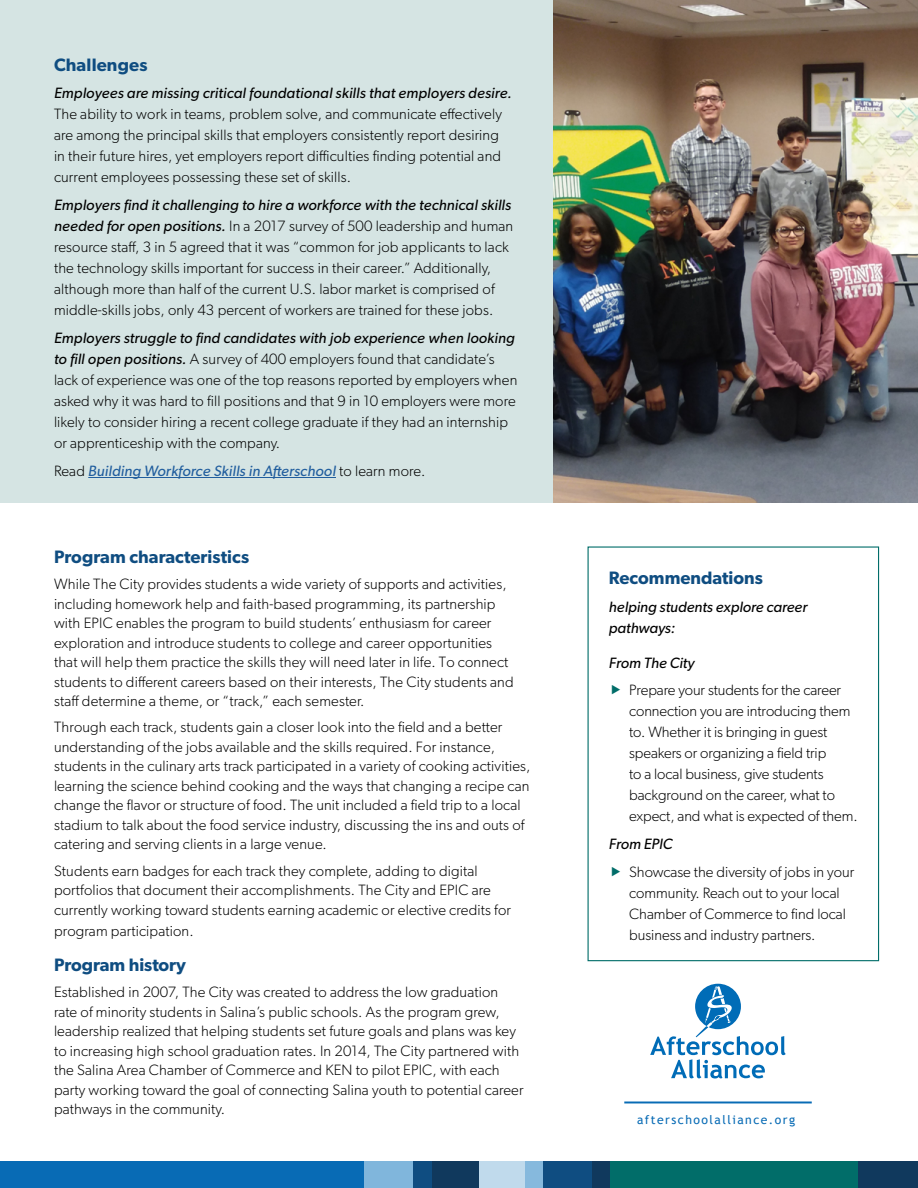
<style>
.page{position:relative;width:918px;height:1188px;background:#fff}
.page>*{position:absolute;margin:0;border:0;box-sizing:border-box;transform-origin:0 0}
.t1{font:600 18px "Gibson";color:#0f4d81}
.t2{font:300 15px/21px "Gibson";letter-spacing:.01em;color:#000}
.t3{font:italic 15px/21px "Gibson";color:#000}
.t4{font:italic 15px "Gibson";letter-spacing:.01em;color:#215e9e}
.t5{font:12.15px "Trebuchet MS";letter-spacing:.12em;color:#086bb5}
.s1{font-weight:400;font-style:italic}
.s2{font-weight:300;font-style:normal;color:#000}
</style>
<div class="page">
<div style="left:0;top:0;width:554px;height:502px;background:#d5e4e3"></div>
<img style="left:554px;top:0;width:364px;height:502px">
<hr style="left:88px;top:477px;width:248px;height:1px;background:#215e9e">
<div style="left:588px;top:546px;width:291px;height:415px;border:1px solid #016d69"></div>
<svg style="left:650px;top:984px;width:136px;height:94px"></svg>
<hr style="left:624px;top:1102px;width:188px;height:1px;background:#086bb5">
<div style="left:0;top:1161px;width:364px;height:27px;background:#086bb5"></div>
<div style="left:364px;top:1161px;width:70px;height:27px;background:#80b6dc"></div>
<div style="left:413px;top:1161px;width:45px;height:27px;background:#0f4d81"></div>
<div style="left:433px;top:1161px;width:65px;height:27px;background:#10395d"></div>
<div style="left:516px;top:1161px;width:28px;height:27px;background:#86b9dd"></div>
<div style="left:479px;top:1161px;width:46px;height:27px;background:#c0daec"></div>
<div style="left:544px;top:1161px;width:61px;height:27px;background:#0f4d81"></div>
<div style="left:592px;top:1161px;width:22px;height:27px;background:#10395d"></div>
<div style="left:610px;top:1161px;width:256px;height:27px;background:#016d69"></div>
<div style="left:859px;top:1161px;width:59px;height:27px;background:#10395d"></div>
<p class="t1" style="left:54px;top:54px;width:95px">Challenges</p>
<p class="t3" style="left:54px;top:82px;width:459px">Employees are missing critical foundational skills that employers desire.</p>
<p class="t2" style="left:54px;top:103px;width:449px">The ability to work in teams, problem solve, and communicate effectively are among the principal skills that employers consistently report desiring in their future hires, yet employers report difficulties finding potential and current employees possessing these set of skills.</p>
<p class="t2" style="left:54px;top:194px;width:461px"><span class="s1">Employers find it challenging to hire a workforce with the technical skills needed for open positions.</span> In a 2017 survey of 500 leadership and human resource staff, 3 in 5 agreed that it was “common for job applicants to lack the technology skills important for success in their career.” Additionally, although more than half of the current U.S. labor market is comprised of middle-skills jobs, only 43 percent of workers are trained for these jobs.</p>
<p class="t2" style="left:54px;top:327px;width:465px"><span class="s1">Employers struggle to find candidates with job experience when looking to fill open positions.</span> A survey of 400 employers found that candidate’s lack of experience was one of the top reasons reported by employers when asked why it was hard to fill positions and that 9 in 10 employers were more likely to consider hiring a recent college graduate if they had an internship or apprenticeship with the company.</p>
<p class="t4" style="left:54px;top:461px;width:373px"><span class="s2">Read</span> Building Workforce Skills in Afterschool <span class="s2">to learn more.</span></p>
<p class="t1" style="left:54px;top:546px;width:197px">Program characteristics</p>
<p class="t2" style="left:54px;top:574px;width:461px;line-height:19.5px">While The City provides students a wide variety of supports and activities, including homework help and faith-based programming, its partnership with EPIC enables the program to build students’ enthusiasm for career exploration and introduce students to college and career opportunities that will help them practice the skills they will need later in life. To connect students to different careers based on their interests, The City students and staff determine a theme, or “track,” each semester.</p>
<p class="t2" style="left:54px;top:717px;width:478px;line-height:19.5px">Through each track, students gain a closer look into the field and a better understanding of the jobs available and the skills required. For instance, students in the culinary arts track participated in a variety of cooking activities, learning the science behind cooking and the ways that changing a recipe can change the flavor or structure of food. The unit included a field trip to a local stadium to talk about the food service industry, discussing the ins and outs of catering and serving clients in a large venue.</p>
<p class="t2" style="left:54px;top:861px;width:459px;line-height:19.5px">Students earn badges for each track they complete, adding to digital portfolios that document their accomplishments. The City and EPIC are currently working toward students earning academic or elective credits for</p>
<p class="t2" style="left:54px;top:920px;width:141px">program participation.</p>
<p class="t1" style="left:54px;top:954px;width:134px">Program history</p>
<p class="t2" style="left:54px;top:982px;width:471px;line-height:19.5px">Established in 2007, The City was created to address the low graduation rate of minority students in Salina’s public schools. As the program grew, leadership realized that helping students set future goals and plans was key to increasing high school graduation rates. In 2014, The City partnered with the Salina Area Chamber of Commerce and KEN to pilot EPIC, with each party working toward the goal of connecting Salina youth to potential career pathways in the community.</p>
<p class="t1" style="left:609px;top:567px;width:155px">Recommendations</p>
<p class="t3" style="left:609px;top:596px;width:200px">helping students explore career pathways:</p>
<p class="t3" style="left:609px;top:652px;width:87px">From The City</p>
<p class="t2" style="left:629px;top:680px;width:230px">Prepare your students for the career connection you are introducing them to. Whether it is bringing in guest speakers or organizing a field trip<br>to a local business, give students background on the career, what to expect, and what is expected of them.</p>
<p class="t3" style="left:609px;top:833px;width:65px">From EPIC</p>
<p class="t2" style="left:629px;top:861px;width:227px">Showcase the diversity of jobs in your community. Reach out to your local Chamber of Commerce to find local business and industry partners.</p>
<p class="t5" style="left:637px;top:1112px;width:160px">afterschoolalliance.org</p>
</div>
